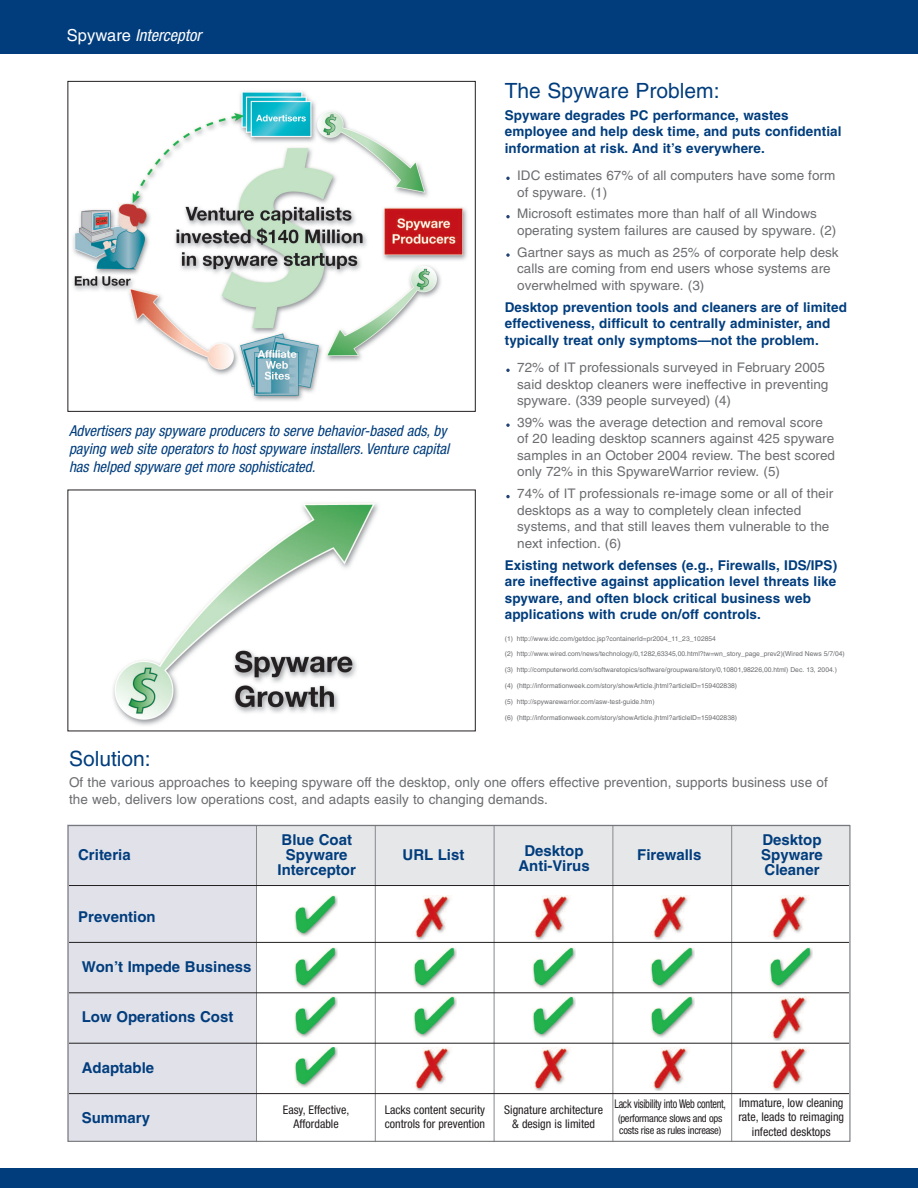
<style>
.page{position:relative;width:918px;height:1188px;background:#fff}
.page>*{position:absolute;margin:0;border:0;box-sizing:border-box;transform-origin:0 0}
.t1{font:21px "Helvetica";color:#013d7d}
.t2{font:italic condensed 16.5px "Helvetica Neue";color:#fff}
.t3{font:italic condensed 15px/18px "Helvetica Neue";color:#013d7d}
.t4{font:700 15px "Helvetica";color:#013d7d}
.t5{font:700 13.5px/16.5px "Helvetica";letter-spacing:.005em;color:#013d7d}
.t6{font:13.5px/16.5px "Helvetica";letter-spacing:.005em;color:#6c6d70}
.t7{font:13.2px/16.5px "Helvetica";color:#6c6d70}
.t8{font:condensed 12px/14.4px "Helvetica Neue";color:#231f20;text-align:center}
.t9{font:condensed 12px "Helvetica Neue";letter-spacing:-.025em;color:#231f20;scale:.85 1}
.t10{font:condensed 10.5px/12.6px "Helvetica Neue";letter-spacing:-.025em;color:#231f20}
.t11{font:6.75px "Helvetica";color:#6c6d70}
.s1{font-family:"Helvetica";font-style:normal;font-stretch:normal}
</style>
<div class="page">
<div style="left:256px;top:824px;width:594px;height:61px;background:#e6e7e9"></div>
<div style="left:68px;top:825px;width:188px;height:317px;background:#e0e1e9"></div>
<div style="left:0;top:1168px;width:918px;height:20px;background:#013d7d"></div>
<div style="left:0;top:0;width:918px;height:54px;background:#013d7d"></div>
<svg style="left:506px;top:495px;width:4px;height:3px"></svg>
<svg style="left:506px;top:423px;width:4px;height:4px"></svg>
<svg style="left:506px;top:369px;width:4px;height:3px"></svg>
<svg style="left:506px;top:253px;width:4px;height:4px"></svg>
<svg style="left:506px;top:215px;width:4px;height:3px"></svg>
<svg style="left:506px;top:177px;width:4px;height:3px"></svg>
<img style="left:67px;top:80px;width:406px;height:328px">
<img style="left:113px;top:502px;width:265px;height:224px">
<hr style="left:375px;top:825px;width:1px;height:317px;background:#87898c">
<hr style="left:256px;top:825px;width:1px;height:317px;background:#87898c">
<hr style="left:494px;top:825px;width:1px;height:317px;background:#87898c">
<hr style="left:613px;top:825px;width:1px;height:317px;background:#87898c">
<hr style="left:731px;top:825px;width:1px;height:317px;background:#87898c">
<img style="left:294px;top:896px;width:44px;height:40px">
<img style="left:413px;top:896px;width:38px;height:43px">
<img style="left:532px;top:896px;width:38px;height:43px">
<img style="left:651px;top:896px;width:38px;height:43px">
<img style="left:770px;top:896px;width:38px;height:43px">
<img style="left:294px;top:948px;width:44px;height:40px">
<img style="left:413px;top:948px;width:43px;height:40px">
<img style="left:532px;top:948px;width:43px;height:40px">
<img style="left:651px;top:948px;width:43px;height:40px">
<img style="left:770px;top:948px;width:43px;height:40px">
<img style="left:294px;top:997px;width:44px;height:40px">
<img style="left:413px;top:997px;width:43px;height:40px">
<img style="left:532px;top:997px;width:43px;height:40px">
<img style="left:651px;top:997px;width:43px;height:40px">
<img style="left:770px;top:997px;width:38px;height:43px">
<img style="left:294px;top:1047px;width:44px;height:41px">
<img style="left:413px;top:1047px;width:39px;height:44px">
<img style="left:532px;top:1047px;width:39px;height:44px">
<img style="left:651px;top:1047px;width:39px;height:44px">
<img style="left:770px;top:1047px;width:39px;height:44px">
<div style="left:68px;top:81px;width:408px;height:331px;border:1px solid #231f20"></div>
<hr style="left:69px;top:885px;width:780px;height:1px;background:#231f20">
<hr style="left:69px;top:942px;width:780px;height:1px;background:#231f20">
<hr style="left:69px;top:993px;width:780px;height:1px;background:#231f20">
<hr style="left:69px;top:1043px;width:780px;height:1px;background:#231f20">
<hr style="left:69px;top:1093px;width:780px;height:1px;background:#231f20">
<p class="t2" style="left:67px;top:29px;width:139px"><span class="s1">Spyware</span> Interceptor</p>
<p class="t3" style="left:69px;top:423px;width:384px">Advertisers pay spyware producers to serve behavior-based ads, by paying web site operators to host spyware installers. Venture capital has helped spyware get more sophisticated.</p>
<h1 class="t1" style="left:505px;top:83px;width:216px">The Spyware Problem:</h1>
<p class="t5" style="left:505px;top:108px;width:338px">Spyware degrades PC performance, wastes employee and help desk time, and puts confidential information at risk. And it’s everywhere.</p>
<p class="t7" style="left:517px;top:168px;width:320px">IDC estimates 67% of all computers have some form of spyware. (1)</p>
<p class="t7" style="left:517px;top:207px;width:321px">Microsoft estimates more than half of all Windows operating system failures are caused by spyware. (2)</p>
<p class="t7" style="left:517px;top:245px;width:323px">Gartner says as much as 25% of corporate help desk calls are coming from end users whose systems are overwhelmed with spyware. (3)</p>
<p class="t5" style="left:505px;top:300px;width:344px">Desktop prevention tools and cleaners are of limited effectiveness, difficult to centrally administer, and typically treat only symptoms—not the problem.</p>
<p class="t7" style="left:517px;top:360px;width:313px">72% of IT professionals surveyed in February 2005 said desktop cleaners were ineffective in preventing spyware. (339 people surveyed) (4)</p>
<p class="t7" style="left:517px;top:415px;width:319px">39% was the average detection and removal score of 20 leading desktop scanners against 425 spyware samples in an October 2004 review. The best scored only 72% in this SpywareWarrior review. (5)</p>
<p class="t7" style="left:517px;top:487px;width:317px">74% of IT professionals re-image some or all of their desktops as a way to completely clean infected systems, and that still leaves them vulnerable to the next infection. (6)</p>
<p class="t5" style="left:505px;top:558px;width:334px">Existing network defenses (e.g., Firewalls, IDS/IPS) are ineffective against application level threats like spyware, and often block critical business web applications with crude on/off controls.</p>
<p class="t11" style="left:505px;top:636px;width:213px">(1) http://www.idc.com/getdoc.jsp?containerId=pr2004_11_23_102854</p>
<p class="t11" style="left:505px;top:652px;width:342px">(2) http://www.wired.com/news/technology/0,1282,63345,00.html?tw=wn_story_page_prev2)(Wired News 5/7/04)</p>
<p class="t11" style="left:505px;top:667px;width:334px">(3) http://computerworld.com/softwaretopics/software/groupware/story/0,10801,98226,00.html) Dec. 13, 2004.)</p>
<p class="t11" style="left:505px;top:683px;width:234px">(4) (http://informationweek.com/story/showArticle.jhtml?articleID=159402838)</p>
<p class="t11" style="left:505px;top:699px;width:152px">(5) http://spywarewarrior.com/asw-test-guide.htm)</p>
<p class="t11" style="left:505px;top:715px;width:234px">(6) (http://informationweek.com/story/showArticle.jhtml?articleID=159402838)</p>
<h1 class="t1" style="left:69px;top:751px;width:83px">Solution:</h1>
<p class="t6" style="left:69px;top:776px;width:760px">Of the various approaches to keeping spyware off the desktop, only one offers effective prevention, supports business use of the web, delivers low operations cost, and adapts easily to changing demands.</p>
<p class="t4" style="left:282px;top:834px;width:72px">Blue Coat</p>
<p class="t4" style="left:762px;top:834px;width:61px">Desktop</p>
<p class="t4" style="left:524px;top:845px;width:61px">Desktop</p>
<p class="t4" style="left:78px;top:849px;width:54px">Criteria</p>
<p class="t4" style="left:286px;top:849px;width:63px">Spyware</p>
<p class="t4" style="left:403px;top:849px;width:63px">URL List</p>
<p class="t4" style="left:637px;top:849px;width:66px">Firewalls</p>
<p class="t4" style="left:761px;top:849px;width:63px">Spyware</p>
<p class="t4" style="left:518px;top:860px;width:73px">Anti-Virus</p>
<p class="t4" style="left:278px;top:864px;width:80px">Interceptor</p>
<p class="t4" style="left:765px;top:864px;width:57px">Cleaner</p>
<p class="t4" style="left:78px;top:910px;width:79px">Prevention</p>
<p class="t4" style="left:82px;top:961px;width:171px">Won’t Impede Business</p>
<p class="t4" style="left:82px;top:1011px;width:153px">Low Operations Cost</p>
<p class="t4" style="left:82px;top:1062px;width:74px">Adaptable</p>
<p class="t4" style="left:82px;top:1112px;width:70px">Summary</p>
<p class="t8" style="left:283px;top:1104px;width:68px">Easy, Effective,<br>Affordable</p>
<p class="t8" style="left:385px;top:1104px;width:102px;text-align:left">Lacks content security controls for prevention</p>
<p class="t8" style="left:504px;top:1104px;width:100px">Signature architecture &amp; design is limited</p>
<p class="t9" style="left:614px;top:1100px;width:133px">Lack visibility into Web content,</p>
<p class="t10" style="left:618px;top:1113px;width:106px">(performance slows and ops costs rise as rules increase)</p>
<p class="t8" style="left:738px;top:1096px;width:107px">Immature, low cleaning rate, leads to reimaging infected desktops</p>
</div>
